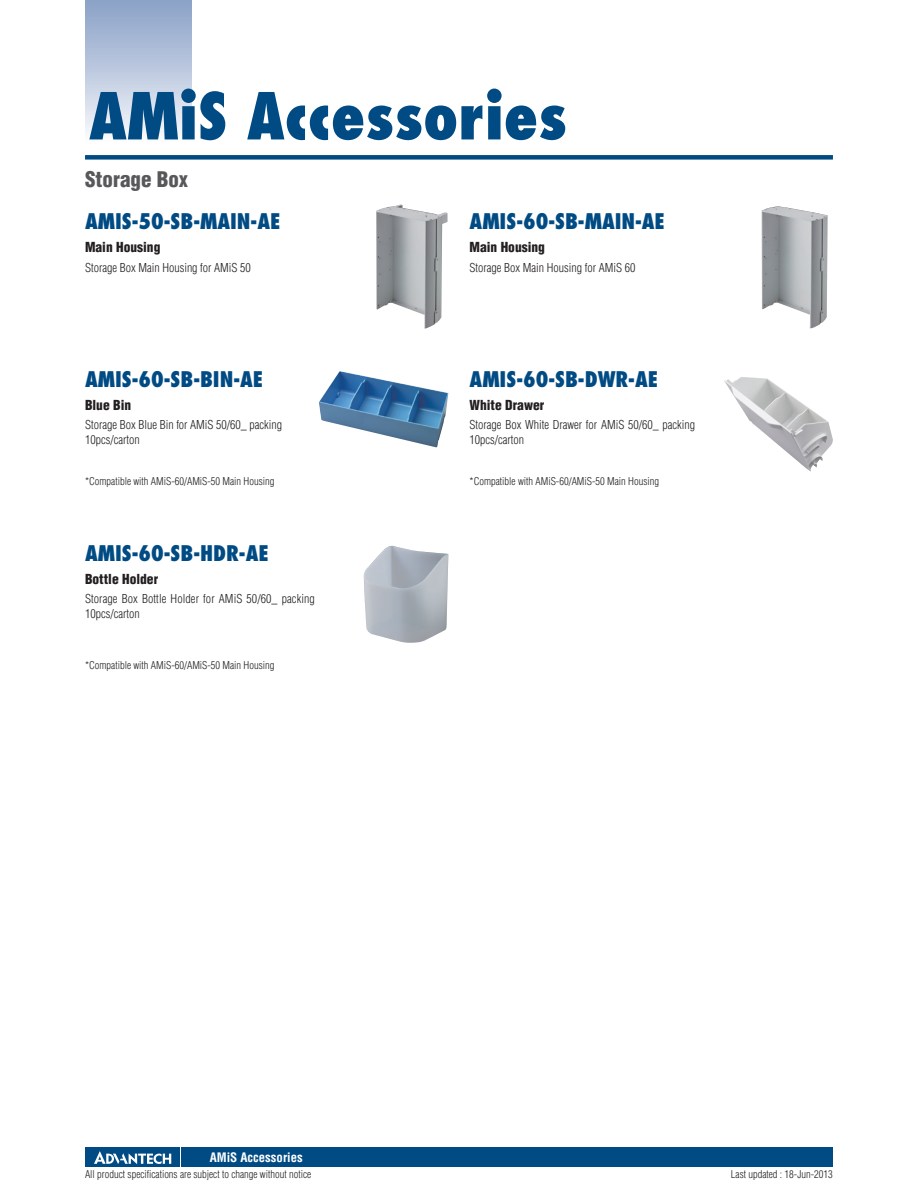
<style>
.page{position:relative;width:918px;height:1188px;background:#fff}
.page>*{position:absolute;margin:0;border:0;box-sizing:border-box;transform-origin:0 0}
.DS_Model_Name_1P{font:800 condensed 63px "Futura";color:#004b84}
.DS_Paragraph_Header{font:800 condensed 21px "Futura";color:#004b84}
.DS_Headline-1P{font:900 condensed 21px "Helvetica";color:#57585a}
.DS_Paragraph_Subhead{font:900 condensed 13.5px "Helvetica";color:#231f20}
.t1{font:700 condensed 12.75px "Helvetica";color:#fff}
.DS_Body_Text{font:300 condensed 12px/15px "Helvetica";color:#231f20}
.DS_photo_text-top{font:300 condensed 10.5px "Helvetica";color:#231f20}
</style>
<div class="page">
<div style="left:85px;top:155px;width:748px;height:5px;background:#004b84"></div>
<div style="left:85px;top:0;width:106px;height:143px;background:linear-gradient(to bottom,#879fc5,#fafafd)"></div>
<div style="left:182px;top:1147px;width:651px;height:20px;background:#004b84"></div>
<div style="left:85px;top:1147px;width:95px;height:20px;background:#004b84"></div>
<svg style="left:94px;top:1151px;width:77px;height:13px"></svg>
<img style="left:376px;top:205px;width:71px;height:124px">
<img style="left:762px;top:206px;width:66px;height:123px">
<img style="left:319px;top:371px;width:129px;height:76px">
<img style="left:724px;top:377px;width:109px;height:94px">
<img style="left:363px;top:546px;width:85px;height:97px">
<p class="DS_Model_Name_1P" style="left:89px;top:76px;width:480px">AMiS Accessories</p>
<p class="DS_Headline-1P" style="left:85px;top:166px;width:105px">Storage Box</p>
<p class="DS_Paragraph_Header" style="left:85px;top:208px;width:197px">AMIS-50-SB-MAIN-AE</p>
<p class="DS_Paragraph_Subhead" style="left:85px;top:239px;width:77px">Main Housing</p>
<p class="DS_Body_Text" style="left:85px;top:260px;width:167px">Storage Box Main Housing for AMiS 50</p>
<p class="DS_Paragraph_Header" style="left:470px;top:208px;width:197px">AMIS-60-SB-MAIN-AE</p>
<p class="DS_Paragraph_Subhead" style="left:470px;top:239px;width:77px">Main Housing</p>
<p class="DS_Body_Text" style="left:470px;top:260px;width:167px">Storage Box Main Housing for AMiS 60</p>
<p class="DS_Paragraph_Header" style="left:85px;top:366px;width:180px">AMIS-60-SB-BIN-AE</p>
<p class="DS_Paragraph_Subhead" style="left:85px;top:396px;width:48px">Blue Bin</p>
<p class="DS_Body_Text" style="left:85px;top:417px;width:199px">Storage Box Blue Bin for AMiS 50/60_ packing<br>10pcs/carton</p>
<p class="DS_Paragraph_Header" style="left:470px;top:366px;width:190px">AMIS-60-SB-DWR-AE</p>
<p class="DS_Paragraph_Subhead" style="left:470px;top:396px;width:76px">White Drawer</p>
<p class="DS_Body_Text" style="left:470px;top:417px;width:227px">Storage Box White Drawer for AMiS 50/60_ packing<br>10pcs/carton</p>
<p class="DS_photo_text-top" style="left:85px;top:475px;width:191px">*Compatible with AMiS-60/AMiS-50 Main Housing</p>
<p class="DS_photo_text-top" style="left:470px;top:475px;width:191px">*Compatible with AMiS-60/AMiS-50 Main Housing</p>
<p class="DS_Paragraph_Header" style="left:85px;top:540px;width:185px">AMIS-60-SB-HDR-AE</p>
<p class="DS_Paragraph_Subhead" style="left:85px;top:571px;width:75px">Bottle Holder</p>
<p class="DS_Body_Text" style="left:85px;top:591px;width:231px">Storage Box Bottle Holder for AMiS 50/60_ packing<br>10pcs/carton</p>
<p class="DS_photo_text-top" style="left:85px;top:659px;width:191px">*Compatible with AMiS-60/AMiS-50 Main Housing</p>
<p class="t1" style="left:210px;top:1150px;width:95px">AMiS Accessories</p>
<p class="DS_photo_text-top" style="left:85px;top:1168px;width:228px">All product specifications are subject to change without notice</p>
<p class="DS_photo_text-top" style="left:731px;top:1168px;width:104px">Last updated : 18-Jun-2013</p>
</div>
